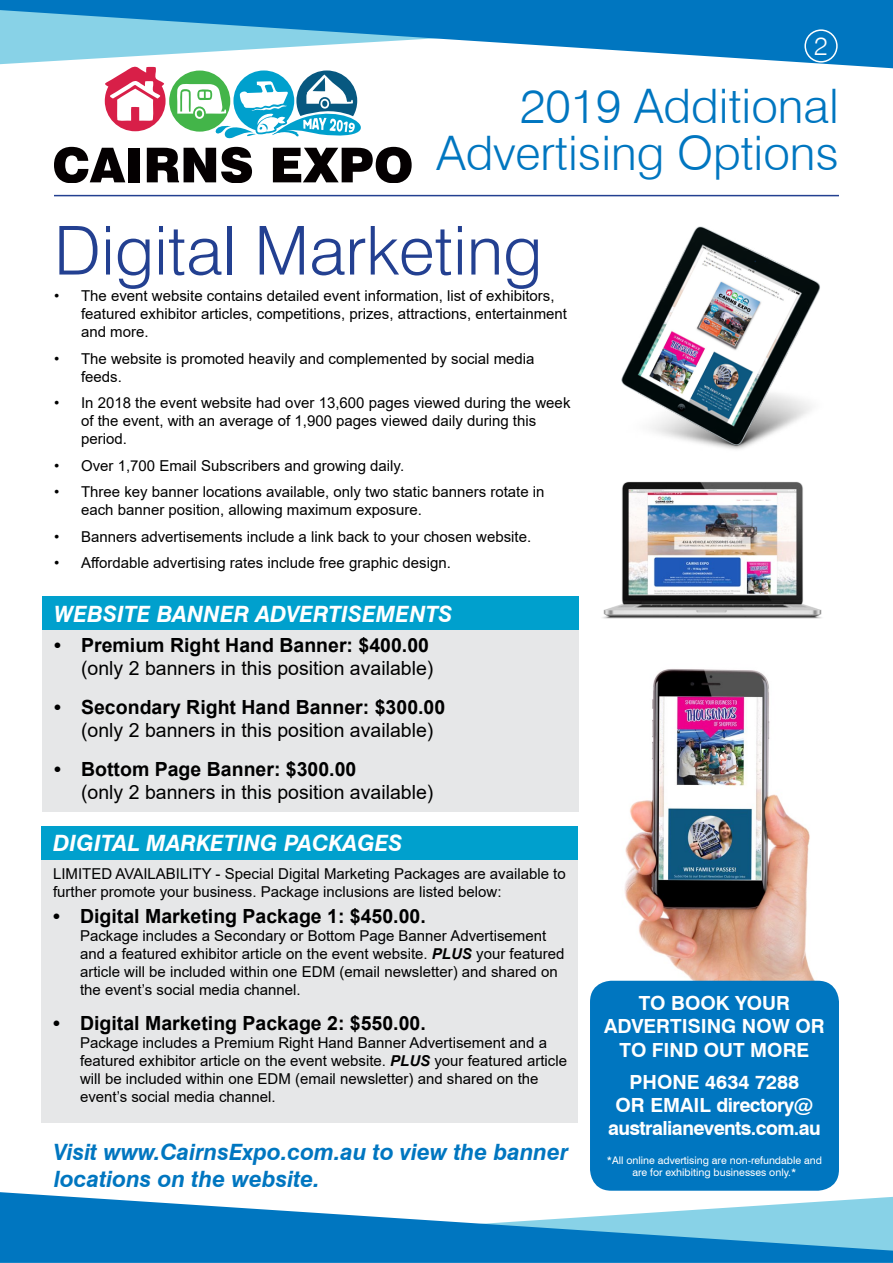
<style>
.page{position:relative;width:893px;height:1263px;background:#fff}
.page>*{position:absolute;margin:0;border:0;box-sizing:border-box;transform-origin:0 0}
.t1{font:300 67.5px "Swiss 721 BT";color:#234091}
.t2{font:300 47.55px/47.5px "Swiss 721 BT";color:#0076c0;text-align:right}
.t3{font:300 25.5px "Swiss 721 BT";color:#fff}
.t4{font:italic 700 22.5px/27px "Swiss 721 BT";color:#0076c0}
.t5{font:italic 700 22.5px "Swiss 721 BT";color:#fff}
.t6{font:700 19.5px "Arial";color:#000}
.t7{font:19.5px "Arial";color:#000}
.t8{font:700 19.5px/23.4px "Swiss 721 BT";letter-spacing:-.03em;color:#fff;text-align:center}
.t9{font:700 19.5px/23.4px "Swiss 721 BT";color:#fff;text-align:center}
.t10{font:15px/18px "Arial";color:#000}
.t11{font:10.5px/12px "Swiss 721 BT";color:#fff;text-align:center}
.s1{font-weight:700;font-style:italic}
</style>
<div class="page">
<svg style="left:0;top:0;width:893px;height:68px;fill:#0076c0"></svg>
<svg style="left:0;top:1192px;width:893px;height:71px;fill:#0076c0"></svg>
<div style="left:804px;top:29px;width:34px;height:34px;border:2px solid #fff;border-radius:50%"></div>
<svg style="left:54px;top:67px;width:358px;height:115px"></svg>
<hr style="left:54px;top:195px;width:785px;height:1px;background:#234091">
<img style="left:609px;top:669px;width:212px;height:312px">
<div style="left:43px;top:627px;width:536px;height:185px;background:#e6e7e8"></div>
<div style="left:43px;top:596px;width:536px;height:33px;background:#00a0cd"></div>
<div style="left:41px;top:857px;width:537px;height:266px;background:#e6e7e8"></div>
<div style="left:41px;top:826px;width:537px;height:33px;background:#00a0cd"></div>
<img style="left:602px;top:481px;width:220px;height:138px">
<img style="left:621px;top:226px;width:199px;height:224px">
<div style="left:590px;top:981px;width:249px;height:210px;background:#0076c0;border-radius:21px"></div>
<h3 class="t3" style="left:814px;top:30px;width:15px">2</h3>
<h2 class="t2" style="left:436px;top:82px;width:404px">2019 Additional<br>Advertising Options</h2>
<h1 class="t1" style="left:54px;top:210px;width:490px">Digital Marketing</h1>
<p class="t10" style="left:81px;top:287px;width:488px;text-indent:-27px">• The event website contains detailed event information, list of exhibitors, featured exhibitor articles, competitions, prizes, attractions, entertainment and more.</p>
<p class="t10" style="left:81px;top:349px;width:455px;text-indent:-27px">• The website is promoted heavily and complemented by social media feeds.</p>
<p class="t10" style="left:81px;top:394px;width:491px;text-indent:-27px">• In 2018 the event website had over 13,600 pages viewed during the week of the event, with an average of 1,900 pages viewed daily during this period.</p>
<p class="t10" style="left:54px;top:456px;width:352px">• Over 1,700 Email Subscribers and growing daily.</p>
<p class="t10" style="left:81px;top:483px;width:465px;text-indent:-27px">• Three key banner locations available, only two static banners rotate in each banner position, allowing maximum exposure.</p>
<p class="t10" style="left:54px;top:527px;width:479px">• Banners advertisements include a link back to your chosen website.</p>
<p class="t10" style="left:54px;top:554px;width:398px">• Affordable advertising rates include free graphic design.</p>
<h3 class="t5" style="left:54px;top:598px;width:400px">WEBSITE BANNER ADVERTISEMENTS</h3>
<h3 class="t6" style="left:54px;top:632px;width:376px">• Premium Right Hand Banner: $400.00</h3>
<h3 class="t7" style="left:81px;top:655px;width:354px">(only 2 banners in this position available)</h3>
<h3 class="t6" style="left:54px;top:694px;width:393px">• Secondary Right Hand Banner: $300.00</h3>
<h3 class="t7" style="left:81px;top:717px;width:354px">(only 2 banners in this position available)</h3>
<h3 class="t6" style="left:54px;top:756px;width:304px">• Bottom Page Banner: $300.00</h3>
<h3 class="t7" style="left:81px;top:779px;width:354px">(only 2 banners in this position available)</h3>
<h3 class="t5" style="left:53px;top:827px;width:351px">DIGITAL MARKETING PACKAGES</h3>
<p class="t10" style="left:53px;top:864px;width:514px">LIMITED AVAILABILITY - Special Digital Marketing Packages are available to further promote your business. Package inclusions are listed below:</p>
<h3 class="t6" style="left:53px;top:903px;width:374px">• Digital Marketing Package 1: $450.00.</h3>
<p class="t10" style="left:80px;top:927px;width:486px">Package includes a Secondary or Bottom Page Banner Advertisement and a featured exhibitor article on the event website. <span class="s1">PLUS</span> your featured article will be included within one EDM (email newsletter) and shared on the event’s social media channel.</p>
<h3 class="t6" style="left:53px;top:1010px;width:374px">• Digital Marketing Package 2: $550.00.</h3>
<p class="t10" style="left:80px;top:1034px;width:488px">Package includes a Premium Right Hand Banner Advertisement and a featured exhibitor article on the event website. <span class="s1">PLUS</span> your featured article will be included within one EDM (email newsletter) and shared on the event’s social media channel.</p>
<h3 class="t4" style="left:54px;top:1137px;width:516px">Visit www.CairnsExpo.com.au to view the banner locations on the website.</h3>
<h3 class="t9" style="left:604px;top:991px;width:222px">TO BOOK YOUR<br>ADVERTISING NOW OR<br>TO FIND OUT MORE</h3>
<h3 class="t8" style="left:608px;top:1069px;width:214px">PHONE 4634 7288<br>OR EMAIL directory@ australianevents.com.au</h3>
<p class="t11" style="left:607px;top:1154px;width:217px">*All online advertising are non-refundable and are for exhibiting businesses only.*</p>
</div>
